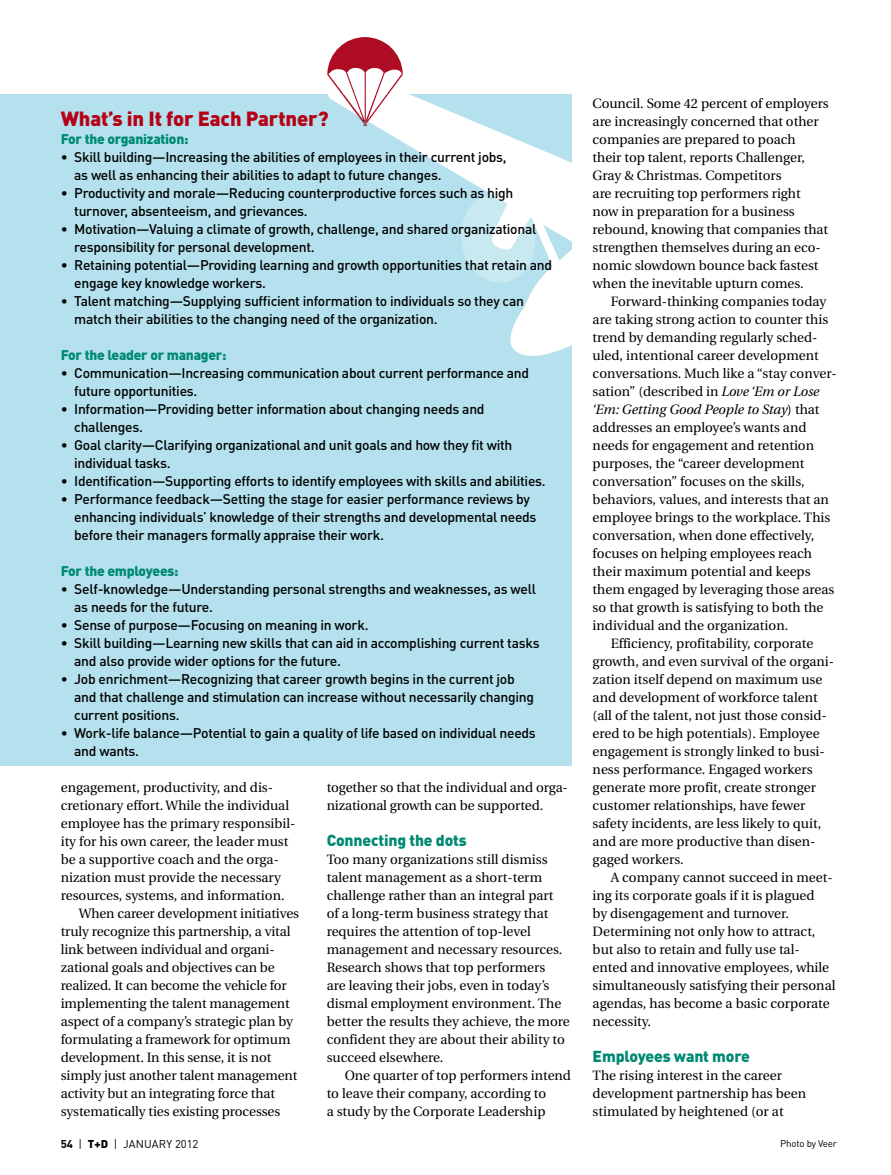
<style>
.page{position:relative;width:891px;height:1175px;background:#fff}
.page>*{position:absolute;margin:0;border:0;box-sizing:border-box;transform-origin:0 0}
.t1{font:900 20.25px "DINOT";letter-spacing:-.01em;color:#b50016}
.t2{font:900 15.75px "DINOT";letter-spacing:-.01em;color:#008973}
.t3{font:500 13.8px/18px "DINOT";letter-spacing:-.02em;color:#000}
.t4{font:900 13.8px "DINOT";letter-spacing:-.02em;color:#008973}
.t5{font:13.5px/18px "Utopia";color:#000}
.t6{font:italic 13.5px "Utopia";color:#000}
.t7{font:11.25px "DINOT";letter-spacing:.01em;color:#000}
.t8{font:9.75px "DINOT";letter-spacing:-.02em;color:#000}
.s1{font-style:italic}
.s2{font-style:normal}
.s3{font-weight:700}
.s4{font-weight:900}
</style>
<div class="page">
<div style="left:0;top:94px;width:571px;height:672px;background:#b4e1ed"></div>
<svg style="left:327px;top:37px;width:244px;height:319px"></svg>
<p class="t5" style="left:593px;top:95px;width:238px">Council. Some 42 percent of employers are increasingly concerned that other companies are prepared to poach<br>their top talent, reports Challenger, Gray &amp; Christmas. Competitors<br>are recruiting top performers right now in preparation for a business rebound, knowing that companies that strengthen themselves during an eco&shy;nomic slowdown bounce back fastest when the inevitable upturn comes.</p>
<p class="t5" style="left:611px;top:293px;width:217px">Forward-thinking companies today</p>
<p class="t5" style="left:593px;top:311px;width:237px">are taking strong action to counter this</p>
<p class="t5" style="left:593px;top:329px;width:226px">trend by demanding regularly sched-</p>
<p class="t5" style="left:593px;top:347px;width:228px">uled, intentional career development</p>
<p class="t5" style="left:593px;top:365px;width:246px">conversations. Much like a “stay conver-</p>
<p class="t5" style="left:593px;top:383px;width:228px">sation” (described in <span class="s1">Love ‘Em or Lose</span></p>
<p class="t6" style="left:593px;top:402px;width:228px">‘Em: Getting Good People to Stay<span class="s2">) that</span></p>
<p class="t5" style="left:593px;top:419px;width:215px">addresses an employee’s wants and</p>
<p class="t5" style="left:593px;top:437px;width:223px">needs for engagement and retention</p>
<p class="t5" style="left:593px;top:455px;width:213px">purposes, the “career development</p>
<p class="t5" style="left:593px;top:473px;width:214px">conversation” focuses on the skills,</p>
<p class="t5" style="left:593px;top:490px;width:238px">behaviors, values, and interests that an</p>
<p class="t5" style="left:593px;top:508px;width:239px">employee brings to the workplace. This</p>
<p class="t5" style="left:593px;top:526px;width:223px">conversation, when done effectively,</p>
<p class="t5" style="left:593px;top:544px;width:221px">focuses on helping employees reach</p>
<p class="t5" style="left:593px;top:562px;width:220px">their maximum potential and keeps</p>
<p class="t5" style="left:593px;top:580px;width:243px">them engaged by leveraging those areas</p>
<p class="t5" style="left:593px;top:598px;width:232px">so that growth is satisfying to both the</p>
<p class="t5" style="left:593px;top:616px;width:197px">individual and the organization.</p>
<p class="t5" style="left:611px;top:634px;width:204px">Efficiency, profitability, corporate</p>
<p class="t5" style="left:593px;top:652px;width:243px">growth, and even survival of the organi-</p>
<p class="t5" style="left:593px;top:670px;width:231px">zation itself depend on maximum use</p>
<p class="t5" style="left:593px;top:688px;width:227px">and development of workforce talent</p>
<p class="t5" style="left:593px;top:706px;width:236px">(all of the talent, not just those consid-</p>
<p class="t5" style="left:593px;top:724px;width:229px">ered to be high potentials). Employee</p>
<p class="t5" style="left:593px;top:742px;width:234px">engagement is strongly linked to busi-</p>
<p class="t5" style="left:593px;top:760px;width:222px">ness performance. Engaged workers</p>
<p class="t5" style="left:593px;top:778px;width:225px">generate more profit, create stronger</p>
<p class="t5" style="left:593px;top:796px;width:214px">customer relationships, have fewer</p>
<p class="t5" style="left:593px;top:814px;width:230px">safety incidents, are less likely to quit,</p>
<p class="t5" style="left:593px;top:832px;width:224px">and are more productive than disen-</p>
<p class="t5" style="left:593px;top:850px;width:92px">gaged workers.</p>
<p class="t5" style="left:611px;top:868px;width:224px">A company cannot succeed in meet-</p>
<p class="t5" style="left:593px;top:886px;width:223px">ing its corporate goals if it is plagued</p>
<p class="t5" style="left:593px;top:904px;width:198px">by disengagement and turnover.</p>
<p class="t5" style="left:593px;top:922px;width:224px">Determining not only how to attract,</p>
<p class="t5" style="left:593px;top:940px;width:209px">but also to retain and fully use tal-</p>
<p class="t5" style="left:593px;top:958px;width:238px">ented and innovative employees, while</p>
<p class="t5" style="left:593px;top:976px;width:244px">simultaneously satisfying their personal</p>
<p class="t5" style="left:593px;top:994px;width:239px">agendas, has become a basic corporate</p>
<p class="t5" style="left:593px;top:1012px;width:60px">necessity.</p>
<p class="t2" style="left:593px;top:1046px;width:159px">Employees want more</p>
<p class="t5" style="left:593px;top:1067px;width:215px">The rising interest in the career development partnership has been stimulated by heightened (or at</p>
<h1 class="t1" style="left:61px;top:105px;width:269px">What’s in It for Each Partner?</h1>
<p class="t4" style="left:61px;top:130px;width:129px">For the organization:</p>
<p class="t3" style="left:74px;top:147px;width:434px;text-indent:-14px">• Skill building—Increasing the abilities of employees in their current jobs, as well as enhancing their abilities to adapt to future changes.</p>
<p class="t3" style="left:74px;top:183px;width:441px;text-indent:-14px">• Productivity and morale—Reducing counterproductive forces such as high turnover, absenteeism, and grievances.</p>
<p class="t3" style="left:74px;top:219px;width:464px;text-indent:-14px">• Motivation—Valuing a climate of growth, challenge, and shared organizational responsibility for personal development.</p>
<p class="t3" style="left:74px;top:255px;width:479px;text-indent:-14px">• Retaining potential—Providing learning and growth opportunities that retain and engage key knowledge workers.</p>
<p class="t3" style="left:74px;top:291px;width:451px;text-indent:-14px">• Talent matching—Supplying sufficient information to individuals so they can match their abilities to the changing need of the organization.</p>
<p class="t4" style="left:61px;top:346px;width:167px">For the leader or manager:</p>
<p class="t3" style="left:74px;top:363px;width:456px;text-indent:-14px">• Communication—Increasing communication about current performance and future opportunities.</p>
<p class="t3" style="left:74px;top:399px;width:412px;text-indent:-14px">• Information—Providing better information about changing needs and challenges.</p>
<p class="t3" style="left:74px;top:435px;width:440px;text-indent:-14px">• Goal clarity—Clarifying organizational and unit goals and how they fit with individual tasks.</p>
<p class="t3" style="left:61px;top:471px;width:486px">• Identification—Supporting efforts to identify employees with skills and abilities.</p>
<p class="t3" style="left:74px;top:489px;width:464px;text-indent:-14px">• Performance feedback—Setting the stage for easier performance reviews by enhancing individuals’ knowledge of their strengths and developmental needs before their managers formally appraise their work.</p>
<p class="t4" style="left:61px;top:562px;width:119px">For the employees:</p>
<p class="t3" style="left:74px;top:579px;width:463px;text-indent:-14px">• Self-knowledge—Understanding personal strengths and weaknesses, as well as needs for the future.</p>
<p class="t3" style="left:61px;top:615px;width:309px">• Sense of purpose—Focusing on meaning in work.</p>
<p class="t3" style="left:74px;top:633px;width:467px;text-indent:-14px">• Skill building—Learning new skills that can aid in accomplishing current tasks and also provide wider options for the future.</p>
<p class="t3" style="left:74px;top:669px;width:461px;text-indent:-14px">• Job enrichment—Recognizing that career growth begins in the current job and that challenge and stimulation can increase without necessarily changing current positions.</p>
<p class="t3" style="left:74px;top:723px;width:463px;text-indent:-14px">• Work-life balance—Potential to gain a quality of life based on individual needs and wants.</p>
<p class="t5" style="left:327px;top:779px;width:243px">together so that the individual and orga&shy;nizational growth can be supported.</p>
<p class="t2" style="left:327px;top:830px;width:141px">Connecting the dots</p>
<p class="t5" style="left:327px;top:851px;width:245px">Too many organizations still dismiss talent management as a short-term challenge rather than an integral part<br>of a long-term business strategy that requires the attention of top-level management and necessary resources.<br>Research shows that top performers<br>are leaving their jobs, even in today’s dismal employment environment. The better the results they achieve, the more confident they are about their ability to succeed elsewhere.</p>
<p class="t5" style="left:327px;top:1067px;width:246px;text-indent:18px">One quarter of top performers intend to leave their company, according to<br>a study by the Corporate Leadership</p>
<p class="t7" style="left:61px;top:1136px;width:139px"><span class="s3">54</span> | <span class="s4">T+D</span> | January 2012</p>
<p class="t8" style="left:780px;top:1137px;width:58px">Photo by Veer</p>
<p class="t5" style="left:61px;top:779px;width:214px">engagement, productivity, and dis-</p>
<p class="t5" style="left:61px;top:797px;width:230px">cretionary effort. While the individual</p>
<p class="t5" style="left:61px;top:815px;width:236px">employee has the primary responsibil-</p>
<p class="t5" style="left:61px;top:833px;width:229px">ity for his own career, the leader must</p>
<p class="t5" style="left:61px;top:851px;width:220px">be a supportive coach and the orga-</p>
<p class="t5" style="left:61px;top:869px;width:222px">nization must provide the necessary</p>
<p class="t5" style="left:61px;top:887px;width:225px">resources, systems, and information.</p>
<p class="t5" style="left:79px;top:905px;width:222px">When career development initiatives</p>
<p class="t5" style="left:61px;top:923px;width:231px">truly recognize this partnership, a vital</p>
<p class="t5" style="left:61px;top:941px;width:215px">link between individual and organi-</p>
<p class="t5" style="left:61px;top:959px;width:216px">zational goals and objectives can be</p>
<p class="t5" style="left:61px;top:977px;width:228px">realized. It can become the vehicle for</p>
<p class="t5" style="left:61px;top:995px;width:231px">implementing the talent management</p>
<p class="t5" style="left:61px;top:1013px;width:234px">aspect of a company’s strategic plan by</p>
<p class="t5" style="left:61px;top:1031px;width:231px">formulating a framework for optimum</p>
<p class="t5" style="left:61px;top:1049px;width:212px">development. In this sense, it is not</p>
<p class="t5" style="left:61px;top:1067px;width:238px">simply just another talent management</p>
<p class="t5" style="left:61px;top:1085px;width:216px">activity but an integrating force that</p>
<p class="t5" style="left:61px;top:1103px;width:221px">systematically ties existing processes</p>
</div>
